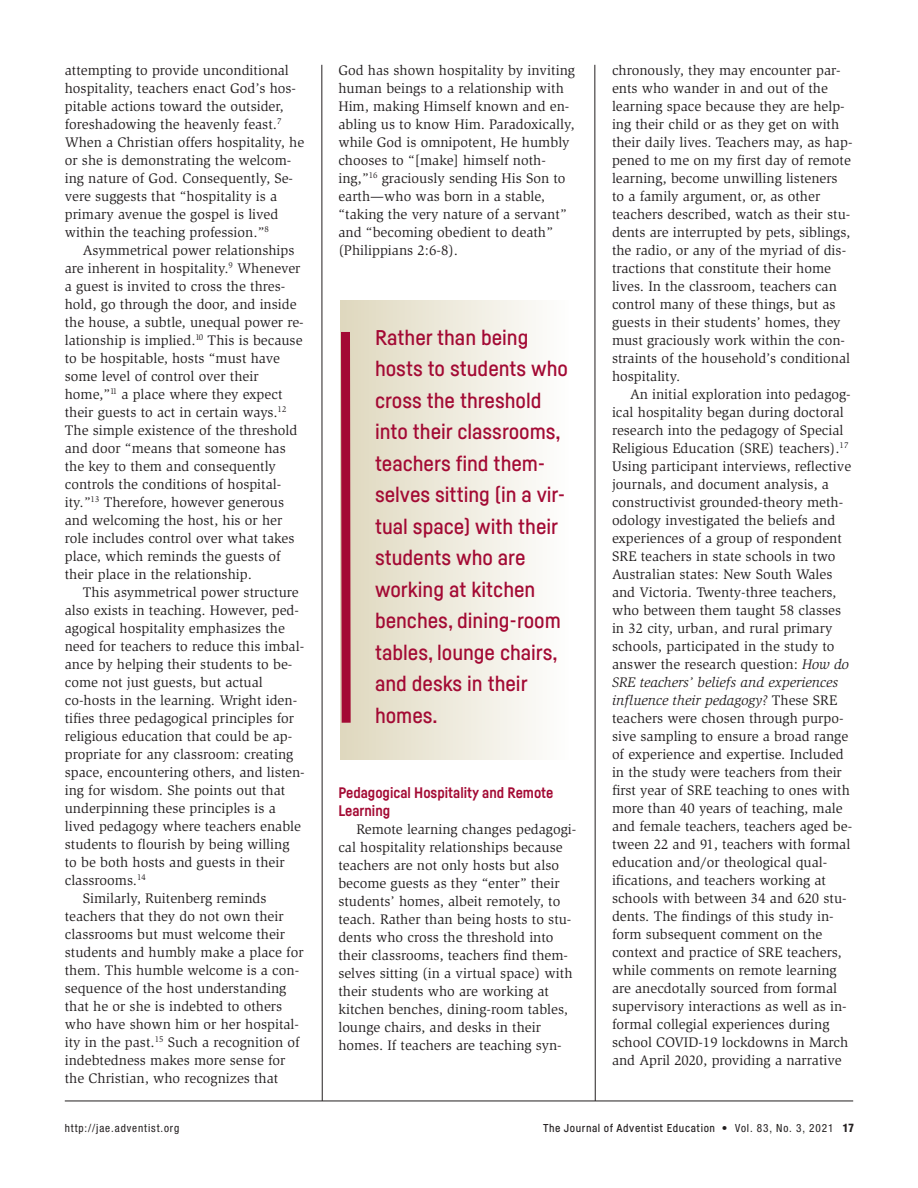
<style>
.page{position:relative;width:918px;height:1188px;background:#fff}
.page>*{position:absolute;margin:0;border:0;box-sizing:border-box;transform-origin:0 0}
.t1{font:500 21px/31.5px "Fabrikat";color:#a30a34;scale:1.05 1}
.t2{font:700 15px/18px "Fabrikat";color:#a30a34}
.t3{font:14.25px/18px "Slimbach Std";color:#231f20}
.t4{font:500 11.25px "Fabrikat";letter-spacing:.05em;color:#231f20}
.t5{font:condensed 11.25px "Helvetica Neue";letter-spacing:.08em;color:#231f20}
.t6{font:900 condensed 11.25px "Helvetica";color:#231f20}
.s1{font-family:"Helvetica Neue";font-weight:400;font-stretch:condensed}
.s2{font-style:italic}
</style>
<div class="page">
<hr style="left:322px;top:65px;width:1px;height:1036px;background:#231f20">
<hr style="left:595px;top:65px;width:1px;height:1036px;background:#231f20">
<hr style="left:65px;top:1101px;width:788px;height:1px;background:#231f20">
<div style="left:341px;top:301px;width:227px;height:458px;background:linear-gradient(to right,#dfd8be,#fefefd)"></div>
<svg style="left:340px;top:323px;width:15px;height:409px;background:#bc626f"></svg>
<p class="t3" style="left:65px;top:63px;width:241px">attempting to provide unconditional hospitality, teachers enact God’s hos&shy;pitable actions toward the outsider, foreshadowing the heavenly feast.<sup>7<br></sup>When a Christian offers hospitality, he or she is demonstrating the welcom&shy;ing nature of God. Conse quently, Se&shy;vere suggests that “hospitality is a primary avenue the gospel is lived within the teaching profession.”<sup>8</sup></p>
<p class="t3" style="left:65px;top:243px;width:240px;text-indent:18px">Asymmetrical power relationships are inherent in hospitality.<sup>9</sup> Whenever a guest is invited to cross the thres&shy;hold, go through the door, and inside the house, a subtle, unequal power re&shy;lationship is implied.<sup>10</sup> This is because to be hospitable, hosts “must have some level of control over their home,”<sup>11</sup> a place where they expect their guests to act in certain ways.<sup>12<br></sup>The simple existence of the threshold and door “means that someone has the key to them and consequently controls the conditions of hospital&shy;ity.”<sup>13</sup> Therefore, however generous and welcoming the host, his or her role includes control over what takes place, which reminds the guests of their place in the relationship.</p>
<p class="t3" style="left:65px;top:585px;width:241px;text-indent:18px">This asymmetrical power structure also exists in teaching. However, ped&shy;agogical hospitality emphasizes the need for teachers to reduce this imbal&shy;ance by helping their students to be&shy;come not just guests, but actual co-hosts in the learning. Wright iden&shy;tifies three pedagogical principles for religious education that could be ap&shy;propriate for any classroom: creating space, encountering others, and listen&shy;ing for wisdom. She points out that underpinning these principles is a lived pedagogy where teachers enable students to flourish by being willing to be both hosts and guests in their classrooms.<sup>14</sup></p>
<p class="t3" style="left:65px;top:891px;width:240px;text-indent:18px">Similarly, Ruitenberg reminds<br>teach ers that they do not own their classrooms but must welcome their students and humbly make a place for them. This humble welcome is a con&shy;sequence of the host understanding that he or she is indebted to others who have shown him or her hospital&shy;ity in the past.<sup>15</sup> Such a recognition of indebtedness makes more sense for the Christian, who recognizes that</p>
<p class="t5" style="left:65px;top:1124px;width:116px">http://jae.adventist.org</p>
<p class="t4" style="left:543px;top:1124px;width:292px">The Journal of Adventist Education <span class="s1">• Vol. 83, No. 3, 2021</span></p>
<p class="t6" style="left:843px;top:1123px;width:13px">17</p>
<p class="t3" style="left:338px;top:63px;width:238px">God has shown hospitality by inviting human beings to a relationship with Him, making Himself known and en&shy;abling us to know Him. Paradoxically, while God is omnipotent, He humbly chooses to “[make] himself noth&shy;ing,”<sup>16</sup> graciously sending His Son to earth—who was born in a stable, “taking the very nature of a servant” and “becoming obedient to death” (Philippians 2:6-8).</p>
<p class="t3" style="left:612px;top:63px;width:242px">chronously, they may encounter par&shy;ents who wander in and out of the learning space because they are help&shy;ing their child or as they get on with their daily lives. Teachers may, as hap&shy;pened to me on my first day of remote learning, become unwilling listeners to a family argument, or, as other teachers described, watch as their stu&shy;dents are interrupted by pets, siblings, the radio, or any of the myriad of dis&shy;tractions that constitute their home lives. In the classroom, teachers can control many of these things, but as guests in their students’ homes, they must graciously work within the con&shy;straints of the household’s conditional hospitality.</p>
<p class="t3" style="left:612px;top:387px;width:242px;text-indent:18px">An initial exploration into pedagog&shy;ical hospitality began during doctoral research into the pedagogy of Special Religious Education (SRE) teachers).<sup>17<br></sup>Using participant interviews, reflective journals, and document analysis, a constructivist grounded-theory meth&shy;odology investigated the beliefs and experiences of a group of respondent SRE teachers in state schools in two Australian states: New South Wales and Victoria. Twenty-three teachers, who between them taught 58 classes in 32 city, urban, and rural primary schools, participated in the study to answer the research question: <span class="s2">How do SRE teach ers’ beliefs and experiences influence their pedagogy?</span> These SRE teachers were chosen through purpo&shy;sive sampling to ensure a broad range of experience and expertise. Included in the study were teachers from their first year of SRE teaching to ones with more than 40 years of teaching, male and female teachers, teachers aged be&shy;tween 22 and 91, teachers with formal education and/or theological qual&shy;ifications, and teachers working at schools with between 34 and 620 stu&shy;dents. The findings of this study in&shy;form subsequent comment on the context and practice of SRE teachers, while comments on remote learning are anecdotally sourced from formal supervisory interactions as well as in&shy;formal collegial experiences during school COVID-19 lockdowns in March and April 2020, providing a narrative</p>
<p class="t1" style="left:375px;top:323px;width:185px">Rather than being hosts to students who cross the threshold into their classrooms, teachers find them&shy;selves sitting (in a vir&shy;tual space) with their students who are working at kitchen benches, dining-room tables, lounge chairs, and desks in their homes.</p>
<p class="t2" style="left:338px;top:784px;width:217px">Pedagogical Hospitality and Remote<br>Learning</p>
<p class="t3" style="left:338px;top:821px;width:239px;text-indent:18px">Remote learning changes pedagogi&shy;cal hospitality relationships because teachers are not only hosts but also become guests as they “enter” their students’ homes, albeit remotely, to teach. Rather than being hosts to stu&shy;dents who cross the threshold into their classrooms, teachers find them&shy;selves sitting (in a virtual space) with their students who are working at kitchen benches, dining-room tables, lounge chairs, and desks in their homes. If teachers are teaching syn-</p>
</div>
